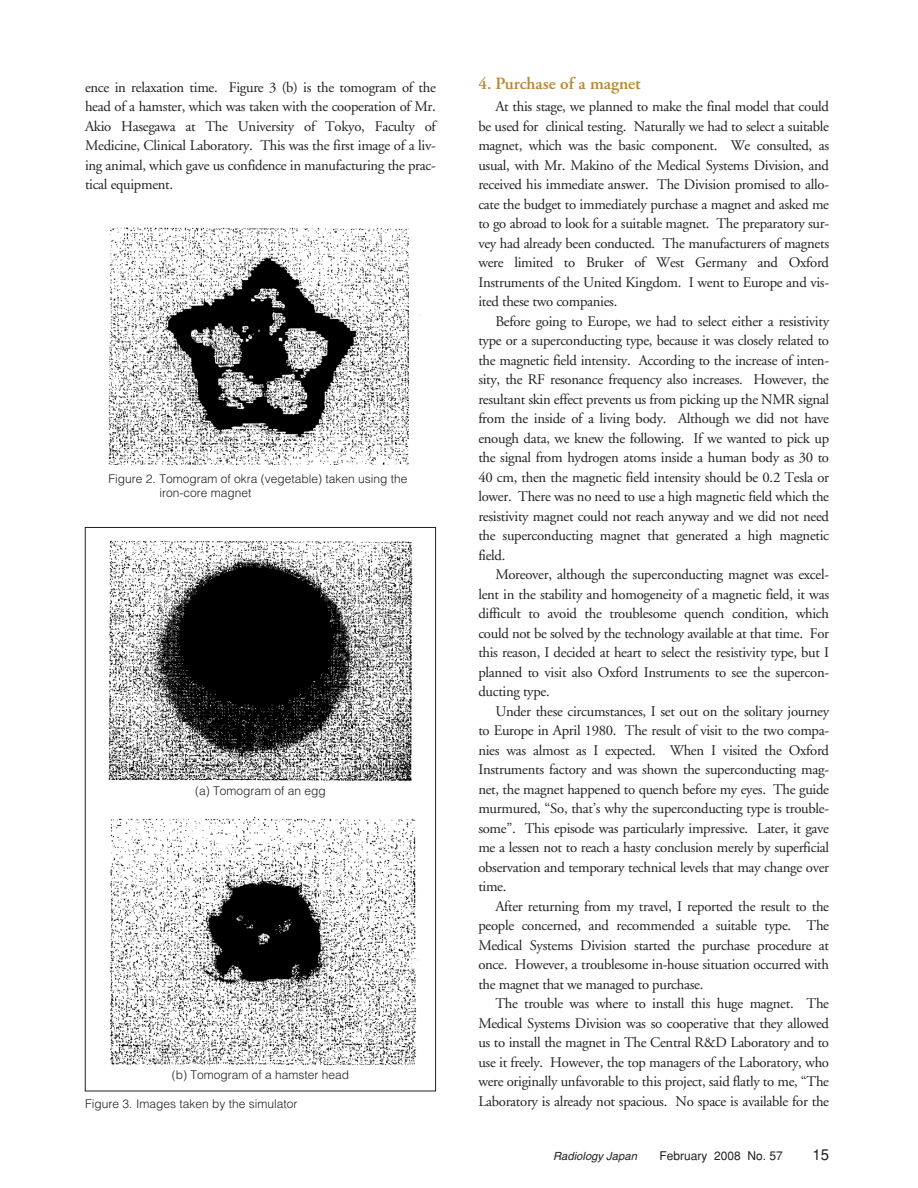
<style>
.page{position:relative;width:918px;height:1188px;background:#fff}
.page>*{position:absolute;margin:0;border:0;box-sizing:border-box;transform-origin:0 0}
.t1{font:600 17.25px "Adobe Garamond";color:#ba8632}
.t2{font:15px "Helvetica";color:#231f20}
.t3{font:14.7px/19.5px "Adobe Garamond";letter-spacing:-.02em;color:#231f20;text-align:justify}
.t4{font:300 12px/14.2px "Helvetica";color:#231f20}
.t5{font:12px "Helvetica";color:#231f20}
.t6{font:italic 11.25px "Helvetica";color:#231f20}
</style>
<div class="page">
<img style="left:108px;top:227px;width:312px;height:238px">
<img style="left:108px;top:540px;width:305px;height:242px">
<img style="left:110px;top:816px;width:308px;height:250px">
<p class="t3" style="left:85px;top:79px;width:352px">ence in relaxation time. Figure 3 (b) is the tomogram of the head of a hamster, which was taken with the cooperation of Mr.<br>Akio Hasegawa at The University of Tokyo, Faculty of Medicine, Clinical Laboratory. This was the first image of a liv&shy;ing animal, which gave us confidence in manufacturing the prac&shy;tical equipment.</p>
<p class="t1" style="left:478px;top:77px;width:164px">4. Purchase of a magnet</p>
<p class="t3" style="left:478px;top:98px;width:352px;text-indent:17px">At this stage, we planned to make the final model that could be used for clinical testing. Naturally we had to select a suitable magnet, which was the basic component. We consulted, as usual, with Mr. Makino of the Medical Systems Division, and received his immediate answer. The Division promised to allo&shy;cate the budget to immediately purchase a magnet and asked me to go abroad to look for a suitable magnet. The preparatory sur&shy;vey had already been conducted. The manufacturers of magnets were limited to Bruker of West Germany and Oxford Instruments of the United Kingdom. I went to Europe and vis&shy;ited these two companies.</p>
<p class="t3" style="left:478px;top:313px;width:352px;text-indent:17px">Before going to Europe, we had to select either a resistivity type or a superconducting type, because it was closely related to the magnetic field intensity. According to the increase of inten&shy;sity, the RF resonance frequency also increases. However, the resultant skin effect prevents us from picking up the NMR signal from the inside of a living body. Although we did not have enough data, we knew the following. If we wanted to pick up the signal from hydrogen atoms inside a human body as 30 to 40 cm, then the magnetic field intensity should be 0.2 Tesla or lower. There was no need to use a high magnetic field which the resistivity magnet could not reach anyway and we did not need the superconducting magnet that generated a high magnetic field.</p>
<p class="t3" style="left:478px;top:566px;width:352px;text-indent:17px">Moreover, although the superconducting magnet was excel&shy;lent in the stability and homogeneity of a magnetic field, it was difficult to avoid the troublesome quench condition, which could not be solved by the technology available at that time. For this reason, I decided at heart to select the resistivity type, but I planned to visit also Oxford Instruments to see the supercon&shy;ducting type.</p>
<p class="t3" style="left:478px;top:703px;width:352px;text-indent:17px">Under these circumstances, I set out on the solitary journey to Europe in April 1980. The result of visit to the two compa&shy;nies was almost as I expected. When I visited the Oxford Instruments factory and was shown the superconducting mag&shy;net, the magnet happened to quench before my eyes. The guide murmured, “So, that’s why the superconducting type is trouble&shy;some”. This episode was particularly impressive. Later, it gave me a lessen not to reach a hasty conclusion merely by superficial observation and temporary technical levels that may change over time.</p>
<p class="t3" style="left:478px;top:898px;width:352px;text-indent:17px">After returning from my travel, I reported the result to the people concerned, and recommended a suitable type. The Medical Systems Division started the purchase procedure at once. However, a troublesome in-house situation occurred with the magnet that we managed to purchase.</p>
<p class="t3" style="left:478px;top:995px;width:352px;text-indent:17px">The trouble was where to install this huge magnet. The Medical Systems Division was so cooperative that they allowed us to install the magnet in The Central R&amp;D Laboratory and to use it freely. However, the top managers of the Laboratory, who were originally unfavorable to this project, said flatly to me, “The Laboratory is already not spacious. No space is available for the</p>
<p class="t4" style="left:159px;top:473px;width:250px;text-indent:-51px">Figure 2. Tomogram of okra (vegetable) taken using the iron-core magnet</p>
<p class="t4" style="left:195px;top:785px;width:132px">(a) Tomogram of an egg</p>
<p class="t4" style="left:172px;top:1069px;width:179px">(b) Tomogram of a hamster head</p>
<p class="t4" style="left:85px;top:1097px;width:214px">Figure 3. Images taken by the simulator</p>
<p class="t6" style="left:553px;top:1152px;width:85px">Radiology Japan</p>
<p class="t5" style="left:659px;top:1152px;width:125px">February 2008 No. 57</p>
<p class="t2" style="left:812px;top:1149px;width:18px">15</p>
</div>
